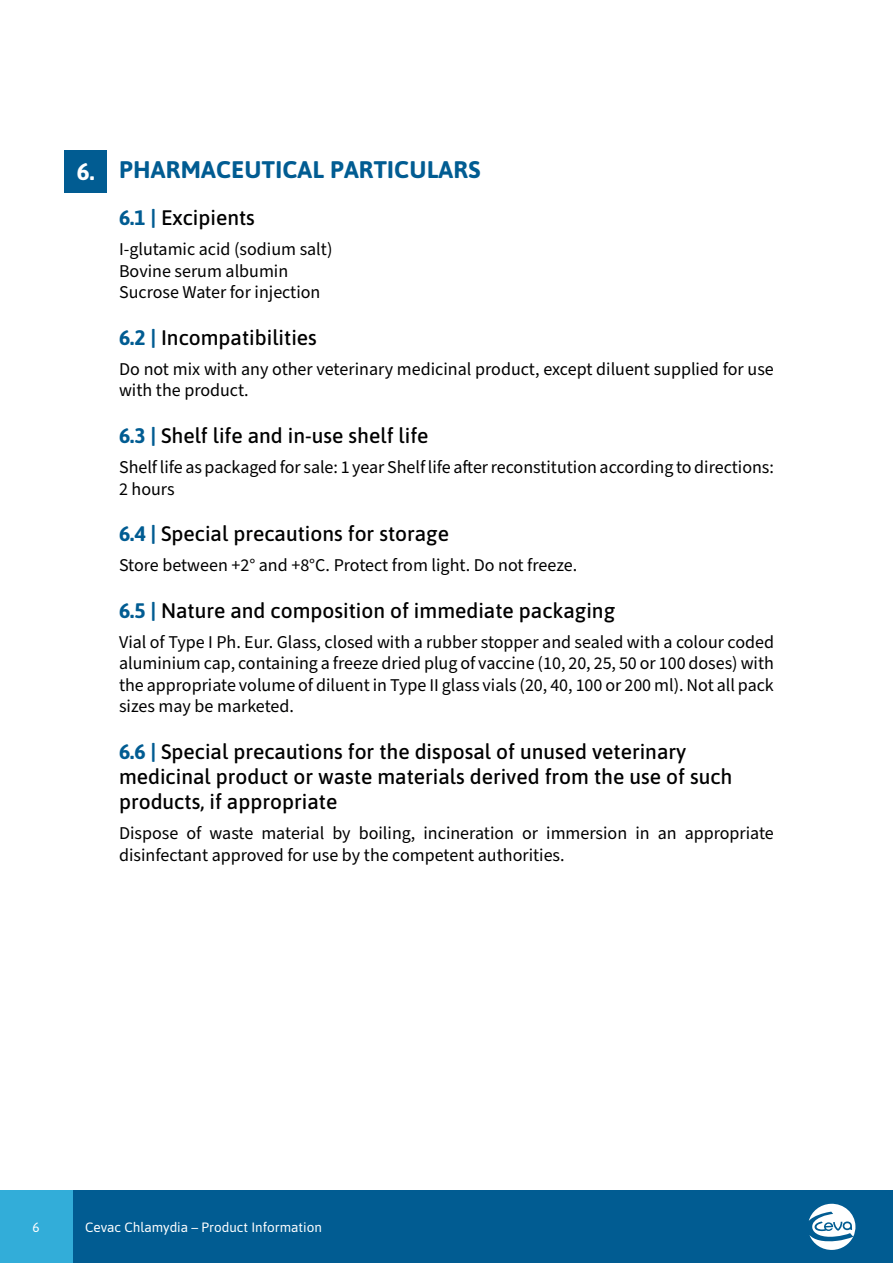
<style>
.page{position:relative;width:893px;height:1263px;background:#fff}
.page>*{position:absolute;margin:0;border:0;box-sizing:border-box;transform-origin:0 0}
.t1{font:700 24px "Asap";letter-spacing:.01em;color:#015c92}
.t2{font:700 24px "Asap";color:#fff}
.t3{font:500 21px/25.2px "Asap";color:#000001}
.t4{font:18px/21.6px "Source Sans Pro";color:#000001}
.t5{font:13.5px "Asap";color:#fff}
.s1{font-weight:700;color:#015c92}
</style>
<div class="page">
<div style="left:0;top:1191px;width:893px;height:72px;background:#015c92"></div>
<div style="left:0;top:1191px;width:72px;height:72px;background:#32add9"></div>
<svg style="left:809px;top:1203px;width:47px;height:47px"></svg>
<div style="left:64px;top:150px;width:43px;height:42px;background:#015c92"></div>
<h1 class="t2" style="left:77px;top:155px;width:19px">6.</h1>
<h1 class="t1" style="left:119px;top:153px;width:363px">PHARMACEUTICAL PARTICULARS</h1>
<p class="t3" style="left:119px;top:204px;width:137px"><span class="s1">6.1 |</span> Excipients</p>
<p class="t4" style="left:119px;top:239px;width:215px">I-glutamic acid (sodium salt)<br>Bovine serum albumin<br>Sucrose Water for injection</p>
<p class="t3" style="left:119px;top:324px;width:199px"><span class="s1">6.2 |</span> Incompatibilities</p>
<p class="t4" style="left:119px;top:358px;width:656px">Do not mix with any other veterinary medicinal product, except diluent supplied for use with the product.</p>
<p class="t3" style="left:119px;top:422px;width:311px"><span class="s1">6.3 |</span> Shelf life and in-use shelf life</p>
<p class="t4" style="left:119px;top:457px;width:656px">Shelf life as packaged for sale: 1 year Shelf life after reconstitution according to directions:<br>2 hours</p>
<p class="t3" style="left:119px;top:520px;width:331px"><span class="s1">6.4 |</span> Special precautions for storage</p>
<p class="t4" style="left:119px;top:555px;width:460px">Store between +2° and +8°C. Protect from light. Do not freeze.</p>
<p class="t3" style="left:119px;top:596px;width:498px"><span class="s1">6.5 |</span> Nature and composition of immediate packaging</p>
<p class="t4" style="left:119px;top:631px;width:656px;text-align:justify">Vial of Type I Ph. Eur. Glass, closed with a rubber stopper and sealed with a colour coded aluminium cap, containing a freeze dried plug of vaccine (10, 20, 25, 50 or 100 doses) with the appropriate volume of diluent in Type II glass vials (20, 40, 100 or 200 ml). Not all pack sizes may be marketed.</p>
<p class="t3" style="left:119px;top:738px;width:615px"><span class="s1">6.6 |</span> Special precautions for the disposal of unused veterinary medicinal product or waste materials derived from the use of such products, if appropriate</p>
<p class="t4" style="left:119px;top:823px;width:656px">Dispose of waste material by boiling, incineration or immersion in an appropriate disinfectant approved for use by the competent authorities.</p>
<p class="t5" style="left:33px;top:1217px;width:9px">6</p>
<p class="t5" style="left:85px;top:1218px;width:238px">Cevac Chlamydia – Product Information</p>
</div>
